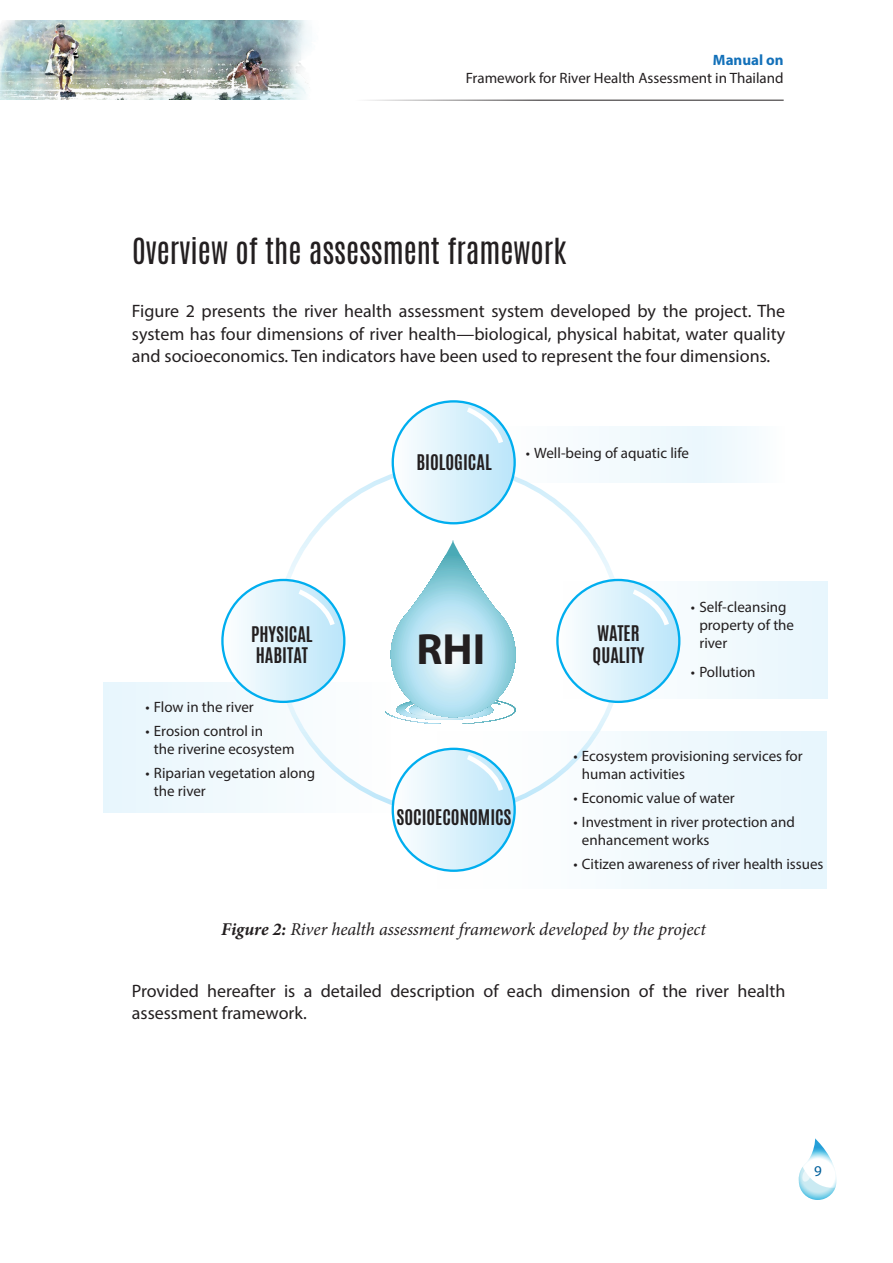
<style>
.page{position:relative;width:893px;height:1263px;background:#fff}
.page>*{position:absolute;margin:0;border:0;box-sizing:border-box;transform-origin:0 0}
.t1{font:700 43.95px "Myriad Pro";color:#231f20}
.t2{font:30px "Antonio";color:#231f20}
.t3{font:18px/22.5px "Myriad Pro";color:#231f20;text-align:justify}
.t4{font:italic 18px "Minion Pro";letter-spacing:-.005em;color:#231f20}
.t5{font:700 18px/21.6px "Antonio";color:#231f20}
.t6{font:15px/18px "Myriad Pro";color:#231f20}
.t7{font:700 15px "Myriad Pro";color:#1270b9}
.t8{font:15px "Myriad Pro";color:#005f9b}
.s1{font-weight:700}
</style>
<div class="page">
<img style="left:220px;top:21px;width:89px;height:78px">
<img style="left:0;top:21px;width:220px;height:78px">
<svg style="left:798px;top:1138px;width:38px;height:62px"></svg>
<hr style="left:308px;top:100px;width:476px;height:1px;background:#231f20">
<div style="left:103px;top:682px;width:290px;height:130px;background:#f1fafd"></div>
<div style="left:496px;top:427px;width:330px;height:55px;background:#f5fbfe"></div>
<div style="left:403px;top:732px;width:423px;height:157px;background:linear-gradient(to right,#fbfdfe,#e9f6fd)"></div>
<div style="left:561px;top:582px;width:266px;height:117px;background:#eff9fd"></div>
<svg style="left:384px;top:540px;width:132px;height:184px"></svg>
<svg style="left:393px;top:401px;width:122px;height:122px"></svg>
<div style="left:392px;top:400px;width:124px;height:124px;border:2px solid #00aeef;border-radius:50%"></div>
<svg style="left:463px;top:405px;width:44px;height:43px"></svg>
<svg style="left:393px;top:749px;width:122px;height:122px"></svg>
<div style="left:392px;top:748px;width:124px;height:124px;border:2px solid #00aeef;border-radius:50%"></div>
<svg style="left:463px;top:752px;width:44px;height:44px"></svg>
<svg style="left:557px;top:580px;width:122px;height:122px"></svg>
<div style="left:556px;top:579px;width:124px;height:124px;border:2px solid #00aeef;border-radius:50%"></div>
<svg style="left:629px;top:587px;width:43px;height:43px"></svg>
<svg style="left:222px;top:580px;width:122px;height:122px"></svg>
<div style="left:221px;top:579px;width:124px;height:124px;border:2px solid #00aeef;border-radius:50%"></div>
<svg style="left:295px;top:587px;width:43px;height:43px"></svg>
<p class="t7" style="left:713px;top:50px;width:72px">Manual on</p>
<p class="t6" style="left:466px;top:69px;width:319px">Framework for River Health Assessment in Thailand</p>
<h2 class="t2" style="left:132px;top:229px;width:435px">Overview of the assessment framework</h2>
<p class="t3" style="left:132px;top:299px;width:655px">Figure 2 presents the river health assessment system developed by the project. The system has four dimensions of river health—biological, physical habitat, water quality and socioeconomics. Ten indicators have been used to represent the four dimensions.</p>
<p class="t5" style="left:251px;top:623px;width:63px">PHYSICAL<br>HABITAT</p>
<p class="t6" style="left:145px;top:698px;width:110px">• Flow in the river</p>
<p class="t6" style="left:154px;top:722px;width:142px;text-indent:-9px">• Erosion control in<br>the riverine ecosystem</p>
<p class="t6" style="left:154px;top:764px;width:163px;text-indent:-9px">• Riparian vegetation along the river</p>
<p class="t5" style="left:417px;top:452px;width:77px">BIOLOGICAL</p>
<p class="t6" style="left:526px;top:444px;width:165px">• Well-being of aquatic life</p>
<h1 class="t1" style="left:416px;top:620px;width:70px">RHI</h1>
<p class="t5" style="left:396px;top:807px;width:115px">SOCIOECONOMICS</p>
<p class="t5" style="left:592px;top:623px;width:53px">WATER<br>QUALITY</p>
<p class="t6" style="left:699px;top:598px;width:96px;text-indent:-9px">• Self-cleansing property of the river</p>
<p class="t6" style="left:691px;top:662px;width:66px">• Pollution</p>
<p class="t6" style="left:582px;top:746px;width:222px;text-indent:-9px">• Ecosystem provisioning services for human activities</p>
<p class="t6" style="left:573px;top:788px;width:163px">• Economic value of water</p>
<p class="t6" style="left:582px;top:812px;width:214px;text-indent:-9px">• Investment in river protection and enhancement works</p>
<p class="t6" style="left:573px;top:854px;width:252px">• Citizen awareness of river health issues</p>
<p class="t4" style="left:221px;top:917px;width:486px"><span class="s1">Figure 2:</span> River health assessment framework developed by the project</p>
<p class="t3" style="left:132px;top:979px;width:655px">Provided hereafter is a detailed description of each dimension of the river health assessment framework.</p>
<p class="t8" style="left:814px;top:1161px;width:9px">9</p>
</div>
